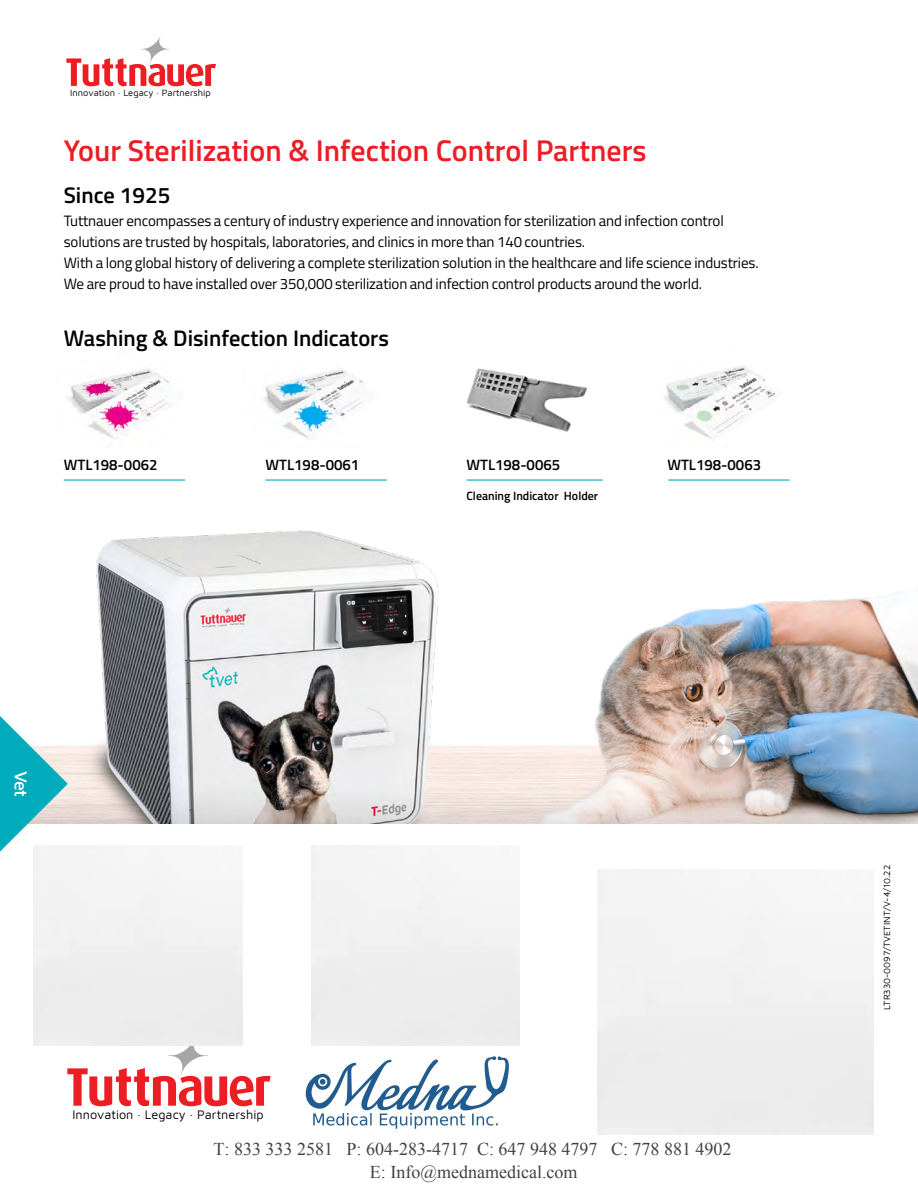
<style>
.page{position:relative;width:918px;height:1188px;background:#fff}
.page>*{position:absolute;margin:0;border:0;box-sizing:border-box;transform-origin:0 0}
.t1{font:600 30px "Titillium Web";color:#ed1d24}
.t2{font:600 22.5px "Titillium Web";color:#000}
.t3{font:500 18px "Maven Pro";color:#fff}
.t4{font:15px/21px "Titillium Web";letter-spacing:-.01em;color:#000}
.t5{font:600 15px "Titillium Web";color:#000}
.t6{font:12.6px "Maven Pro";color:#000}
.t7{font:600 12px "Titillium Web";color:#000}
.t8{font:9.3px "Maven Pro";color:#000}
</style>
<div class="page">
<img style="left:68px;top:530px;width:850px;height:247px">
<div style="left:0;top:777px;width:918px;height:411px;background:#000;opacity:.2"></div>
<div style="left:0;top:825px;width:918px;height:363px;background:#f6f6f6"></div>
<svg style="left:67px;top:1036px;width:204px;height:70px"></svg>
<svg style="left:66px;top:35px;width:150px;height:51px"></svg>
<svg style="left:0;top:716px;width:68px;height:136px"></svg>
<img style="left:466px;top:368px;width:122px;height:64px">
<img style="left:67px;top:368px;width:103px;height:71px">
<img style="left:263px;top:368px;width:100px;height:72px">
<img style="left:664px;top:365px;width:112px;height:75px">
<hr style="left:64px;top:479px;width:121px;height:2px;background:#00acbb">
<hr style="left:266px;top:479px;width:121px;height:2px;background:#00acbb">
<hr style="left:467px;top:479px;width:136px;height:2px;background:#00acbb">
<hr style="left:668px;top:479px;width:122px;height:2px;background:#00acbb">
<img style="left:305px;top:1056px;width:204px;height:73px">
<p class="t8" style="left:70px;top:86px;width:142px">Innovation · Legacy · Partnership</p>
<h1 class="t1" style="left:64px;top:128px;width:584px">Your Sterilization &amp; Infection Control Partners</h1>
<h2 class="t2" style="left:64px;top:178px;width:108px">Since 1925</h2>
<p class="t4" style="left:64px;top:210px;width:696px">Tuttnauer encompasses a century of industry experience and innovation for sterilization and infection control solutions are trusted by hospitals, laboratories, and clinics in more than 140 countries.<br>With a long global history of delivering a complete sterilization solution in the healthcare and life science industries.<br>We are proud to have installed over 350,000 sterilization and infection control products around the world.</p>
<h2 class="t2" style="left:64px;top:322px;width:327px">Washing &amp; Disinfection Indicators</h2>
<p class="t5" style="left:64px;top:454px;width:95px">WTL198-0062</p>
<p class="t5" style="left:266px;top:454px;width:95px">WTL198-0061</p>
<p class="t5" style="left:466px;top:454px;width:95px">WTL198-0065</p>
<p class="t5" style="left:667px;top:454px;width:95px">WTL198-0063</p>
<p class="t7" style="left:466px;top:487px;width:133px">Cleaning Indicator Holder</p>
<p class="t3" style="left:33px;top:771px;width:28px;rotate:90deg">Vet</p>
<p class="t6" style="left:72px;top:1106px;width:193px">Innovation · Legacy · Partnership</p>
<p class="t8" style="left:881px;top:1010px;width:147px;rotate:-90deg">LTR330-0097/TVETINT/V-4/10.22</p>
</div>
